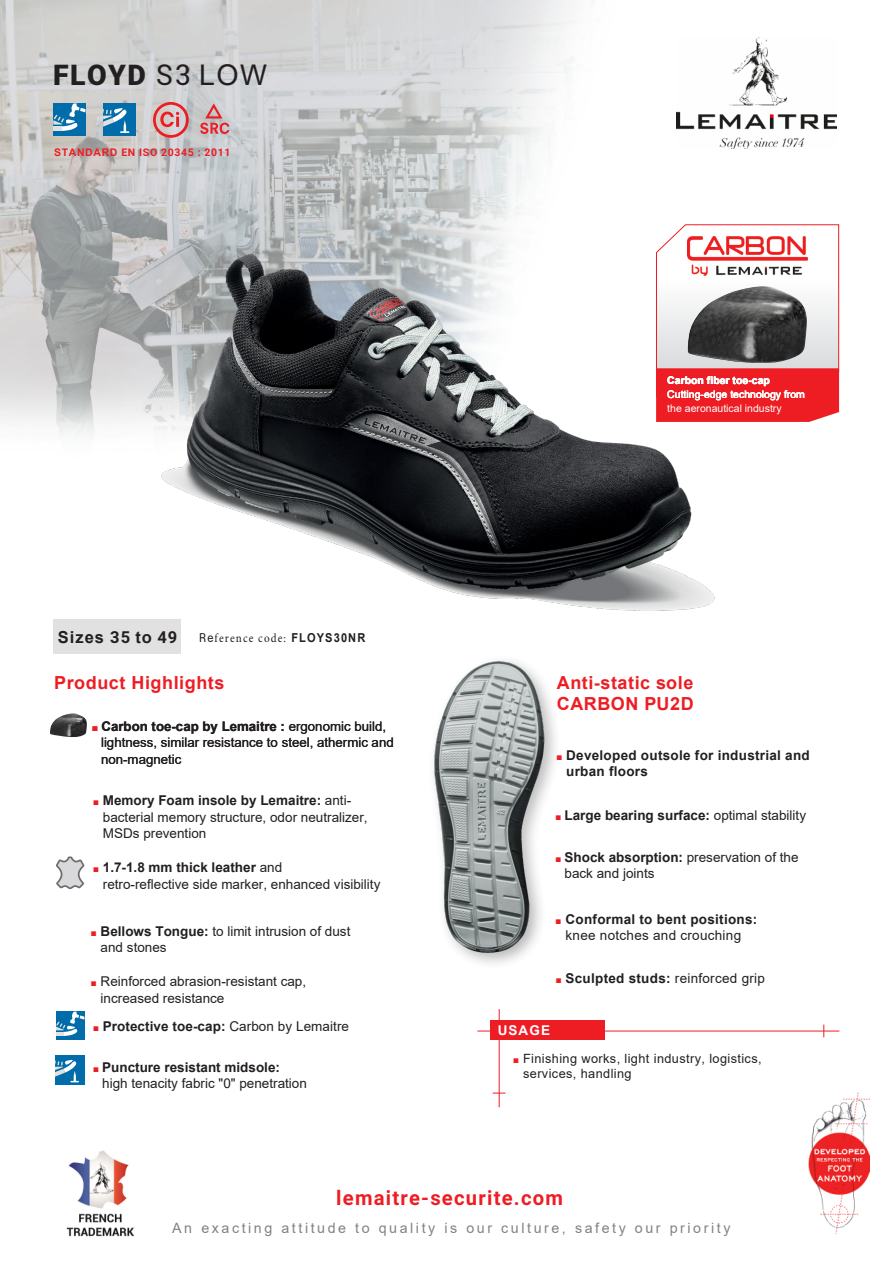
<style>
.page{position:relative;width:893px;height:1263px;background:#fff}
.page>*{position:absolute;margin:0;border:0;box-sizing:border-box;transform-origin:0 0}
.Nom_produit{font:900 28.5px "Roboto";letter-spacing:.05em;color:#231f20}
.t1{font:700 20.25px "Roboto";letter-spacing:.06em;color:#ee1d23}
.t2{font:700 18px/21.6px "Arial";letter-spacing:.03em;color:#ee1d23}
.t3{font:700 16.5px "Arial";letter-spacing:.06em;color:#231f20}
.t4{font:14.25px "Arial";letter-spacing:.18em;color:#808285}
.t5{font:13.5px/16.6px "Arial";color:#231f20}
.t6{font:700 13.5px "Arial";letter-spacing:.005em;color:#231f20}
.t7{font:13.5px/16.2px "Arial";letter-spacing:.02em;color:#231f20;text-align:center}
.t8{font:13.5px/16.2px "Arial";color:#231f20}
.t9{font:700 13.5px/16.2px "Arial";letter-spacing:.02em;color:#231f20}
.t10{font:700 13.5px "Arial";color:#231f20}
.Nom_produit-2{font:700 13.5px "Arial";letter-spacing:.08em;color:#fff}
.t11{font:13.2px/16.5px "Arial";color:#231f20}
.Texte_FR_colonne_gri{font:12.75px/14.7px "Arial";letter-spacing:.03em;color:#231f20}
.Ref_produit{font:12.3px "Minion Pro";letter-spacing:.1em;color:#231f20;scale:.9 1}
.t12{font:10.5px "Arial";color:#fff}
.t13{font:700 10.5px "Roboto";letter-spacing:.06em;color:#ee1d23}
.t14{font:10.5px "Arial";color:#fff}
.t15{font:700 10.5px "Arial";color:#fff}
.s1{font-weight:400}
.s2{font-family:"Arial";font-weight:400}
.s3{font-family:"Arial"}
.s4{font-family:"Roboto"}
.s5{font-family:"Arial";font-weight:700}
.s6{color:#ee1d23}
.s7{font-weight:700}
</style>
<div class="page">
<img style="left:0;top:0;width:574px;height:436px">
<div style="left:56px;top:1012px;width:28px;height:28px;background:#006ca9"></div>
<svg style="left:56px;top:1012px;width:28px;height:24px"></svg>
<div style="left:53px;top:620px;width:128px;height:34px;background:#e0e1e0"></div>
<hr style="left:477px;top:1031px;width:362px;height:1px;background:#ee1d23">
<hr style="left:499px;top:1009px;width:1px;height:98px;background:#ee1d23">
<svg style="left:493px;top:1093px;width:12px;height:1px"></svg>
<div style="left:490px;top:1020px;width:115px;height:19px;background:#ee1d23"></div>
<div style="left:55px;top:1055px;width:29px;height:30px;background:#006ca9"></div>
<svg style="left:55px;top:1060px;width:24px;height:22px"></svg>
<img style="left:50px;top:713px;width:37px;height:24px">
<img style="left:434px;top:660px;width:116px;height:293px">
<svg style="left:56px;top:856px;width:28px;height:33px"></svg>
<img style="left:136px;top:224px;width:579px;height:396px">
<svg style="left:653px;top:224px;width:187px;height:201px"></svg>
<img style="left:688px;top:236px;width:119px;height:42px">
<svg style="left:153px;top:102px;width:36px;height:36px"></svg>
<svg style="left:200px;top:103px;width:29px;height:31px"></svg>
<div style="left:103px;top:103px;width:32px;height:33px;background:#006ca9"></div>
<svg style="left:103px;top:108px;width:26px;height:25px"></svg>
<div style="left:53px;top:103px;width:32px;height:33px;background:#006ca9"></div>
<svg style="left:53px;top:103px;width:32px;height:28px"></svg>
<img style="left:676px;top:38px;width:161px;height:111px">
<img style="left:66px;top:1150px;width:68px;height:87px">
<img style="left:808px;top:1092px;width:61px;height:142px">
<p class="Nom_produit" style="left:53px;top:55px;width:215px">FLOYD <span class="s1">S3</span> <span class="s2">LOW</span></p>
<p class="t13" style="left:54px;top:145px;width:178px"><span class="s3">STANDARD</span> EN ISO 20345 : 2011</p>
<p class="t3" style="left:58px;top:626px;width:121px">Sizes <span class="s4">35</span> to <span class="s4">49</span></p>
<p class="Ref_produit" style="left:199px;top:630px;width:186px"><span class="s4">R</span><span class="s3">e</span>ference code: <span class="s5">FLOYS30NR</span></p>
<p class="t2" style="left:54px;top:672px;width:172px">Product Highlights</p>
<p class="t11" style="left:101px;top:718px;width:294px;text-indent:-9px"><span class="s6">■</span> <span class="s7">Carbon toe-cap by Lemaitre :</span> ergonomic build, lightness, similar resistance to steel, athermic and non-magnetic</p>
<p class="t5" style="left:103px;top:792px;width:266px;text-indent:-9px"><span class="s6">■</span> <span class="s7">Memory Foam insole by Lemaitre:</span> anti&shy;bacterial memory structure, odor neutralizer,<br>MSDs prevention</p>
<p class="t5" style="left:103px;top:859px;width:279px;text-indent:-9px"><span class="s6">■</span> <span class="s7">1.7-1.8 mm thick leather</span> and<br>retro-reflective side marker, enhanced visibility</p>
<p class="t5" style="left:101px;top:922px;width:251px;text-indent:-9px"><span class="s6">■</span> <span class="s7">Bellows Tongue:</span> to limit intrusion of dust and stones</p>
<p class="t5" style="left:101px;top:973px;width:207px;text-indent:-9px"><span class="s6">■</span> Reinforced abrasion-resistant cap, increased resistance</p>
<p class="t6" style="left:93px;top:1017px;width:257px"><span class="s6">■</span> Protective toe-cap: <span class="s1">Carbon by Lemaitre</span></p>
<p class="t5" style="left:102px;top:1059px;width:206px;text-indent:-9px"><span class="s6">■</span> <span class="s7">Puncture resistant midsole: </span>high tenacity fabric "0" penetration</p>
<p class="t15" style="left:667px;top:373px;width:104px">Carbon fiber toe-cap</p>
<p class="t12" style="left:667px;top:387px;width:139px">Cutting-edge technology from</p>
<p class="t14" style="left:667px;top:401px;width:116px">the aeronautical industry</p>
<h3 class="t2" style="left:557px;top:672px;width:138px">Anti-static sole<br>CARBON PU2D</h3>
<p class="t9" style="left:566px;top:747px;width:245px;text-indent:-10px"><span class="s6">■</span> Developed outsole for industrial and urban floors</p>
<p class="t10" style="left:556px;top:805px;width:252px"><span class="s6">■</span> Large bearing surface: <span class="s1">optimal stability</span></p>
<p class="t8" style="left:564px;top:849px;width:236px;text-indent:-9px"><span class="s6">■</span> <span class="s7">Shock absorption:</span> preservation of the back and joints</p>
<p class="t7" style="left:556px;top:911px;width:203px"><span class="s6">■</span> <span class="s7">Conformal to</span> <span class="s7">bent</span> <span class="s7">positions: </span>knee notches and crouching</p>
<p class="t6" style="left:556px;top:969px;width:210px"><span class="s6">■</span> Sculpted studs: <span class="s1">reinforced grip</span></p>
<p class="Nom_produit-2" style="left:498px;top:1020px;width:54px">USAGE</p>
<p class="Texte_FR_colonne_gri" style="left:523px;top:1051px;width:240px;text-indent:-10px"><span class="s6">■</span> Finishing works, light industry, logistics, services, handling</p>
<p class="t1" style="left:336px;top:1183px;width:228px">lemaitre-securite.com</p>
<p class="t4" style="left:172px;top:1218px;width:560px">An exacting attitude to quality is our culture, safety our priority</p>
</div>
